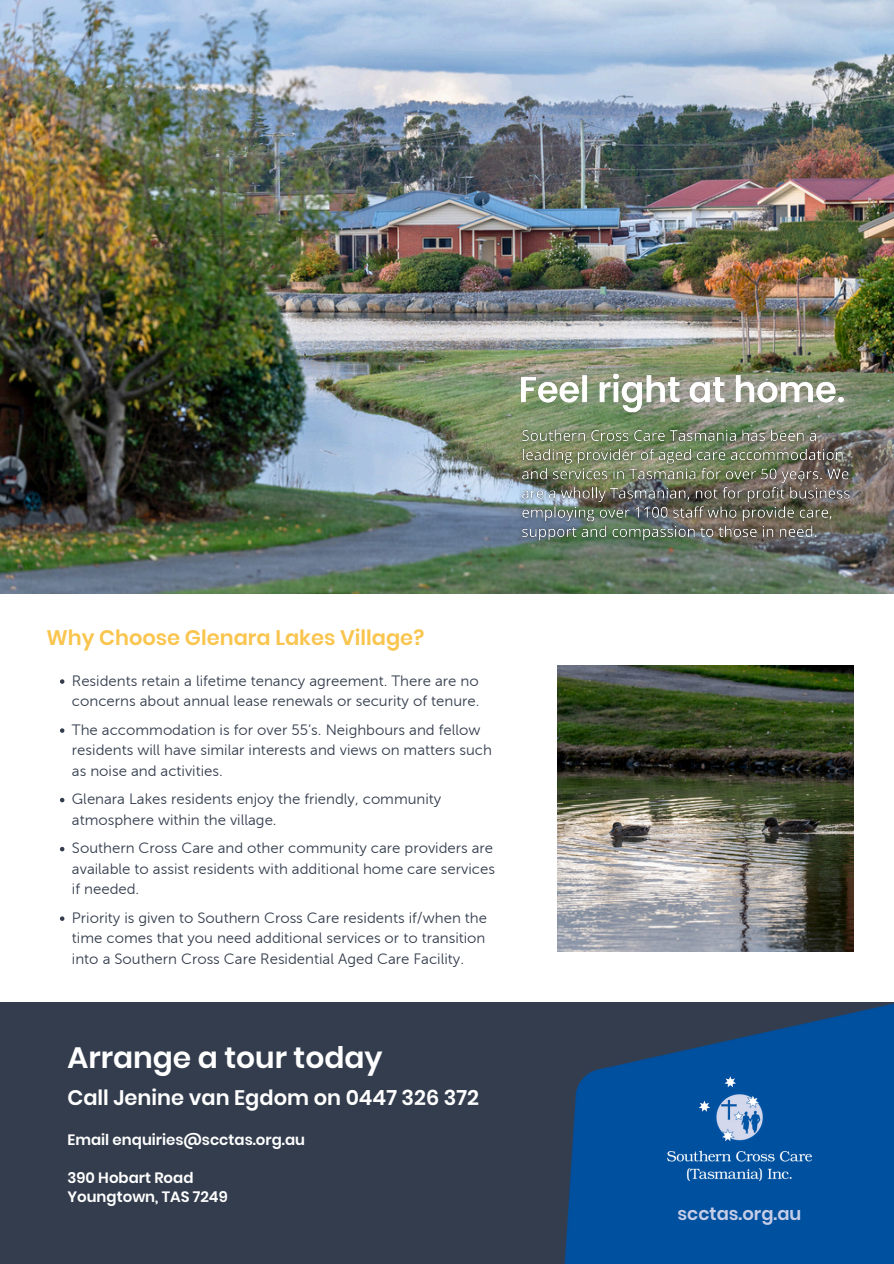
<style>
.page{position:relative;width:894px;height:1264px;background:#fff}
.page>*{position:absolute;margin:0;border:0;box-sizing:border-box;transform-origin:0 0}
.t1{font:600 29.7px "Poppins";color:#fff}
.t2{font:600 21px "Poppins";color:#fff}
.t3{font:600 21px "Poppins";color:#fac54f}
.t4{font:600 18px "Poppins";color:#c6cde7}
.t5{font:15px/20.5px "Museo Sans 300";color:#333d4d}
.t6{font:600 15px/19.2px "Poppins";color:#fff}
</style>
<div class="page">
<img style="left:0;top:0;width:893px;height:593px">
<img style="left:521px;top:374px;width:322px;height:38px">
<div style="left:0;top:1001px;width:893px;height:262px;background:#333d4d"></div>
<img style="left:557px;top:665px;width:296px;height:280px">
<img style="left:534px;top:945px;width:359px;height:318px">
<img style="left:667px;top:1075px;width:144px;height:105px">
<img style="left:514px;top:421px;width:343px;height:128px">
<svg style="left:60px;top:679px;width:4px;height:4px"></svg>
<svg style="left:60px;top:728px;width:4px;height:4px"></svg>
<svg style="left:60px;top:797px;width:4px;height:5px"></svg>
<svg style="left:60px;top:846px;width:4px;height:5px"></svg>
<svg style="left:60px;top:916px;width:4px;height:4px"></svg>
<p class="t3" style="left:46px;top:622px;width:379px">Why Choose Glenara Lakes Village?</p>
<p class="t5" style="left:72px;top:670px;width:409px">Residents retain a lifetime tenancy agreement. There are no concerns about annual lease renewals or security of tenure.</p>
<p class="t5" style="left:72px;top:719px;width:421px">The accommodation is for over 55’s. Neighbours and fellow residents will have similar interests and views on matters such as noise and activities.</p>
<h2 class="t5" style="left:72px;top:789px;width:371px">Glenara Lakes residents enjoy the friendly, community atmosphere within the village.</h2>
<h1 class="t5" style="left:72px;top:838px;width:424px">Southern Cross Care and other community care providers are available to assist residents with additional home care services if needed.</h1>
<h3 class="t5" style="left:72px;top:907px;width:416px;text-align:justify">Priority is given to Southern Cross Care residents if/when the time comes that you need additional services or to transition into a Southern Cross Care Residential Aged Care Facility.</h3>
<p class="t1" style="left:67px;top:1036px;width:316px">Arrange a tour today</p>
<p class="t2" style="left:67px;top:1082px;width:413px">Call Jenine van Egdom on 0447 326 372</p>
<p class="t6" style="left:67px;top:1129px;width:239px">Email enquiries@scctas.org.au</p>
<p class="t6" style="left:67px;top:1168px;width:162px">390 Hobart Road<br>Youngtown, TAS 7249</p>
<h3 class="t4" style="left:677px;top:1201px;width:125px">scctas.org.au</h3>
</div>
